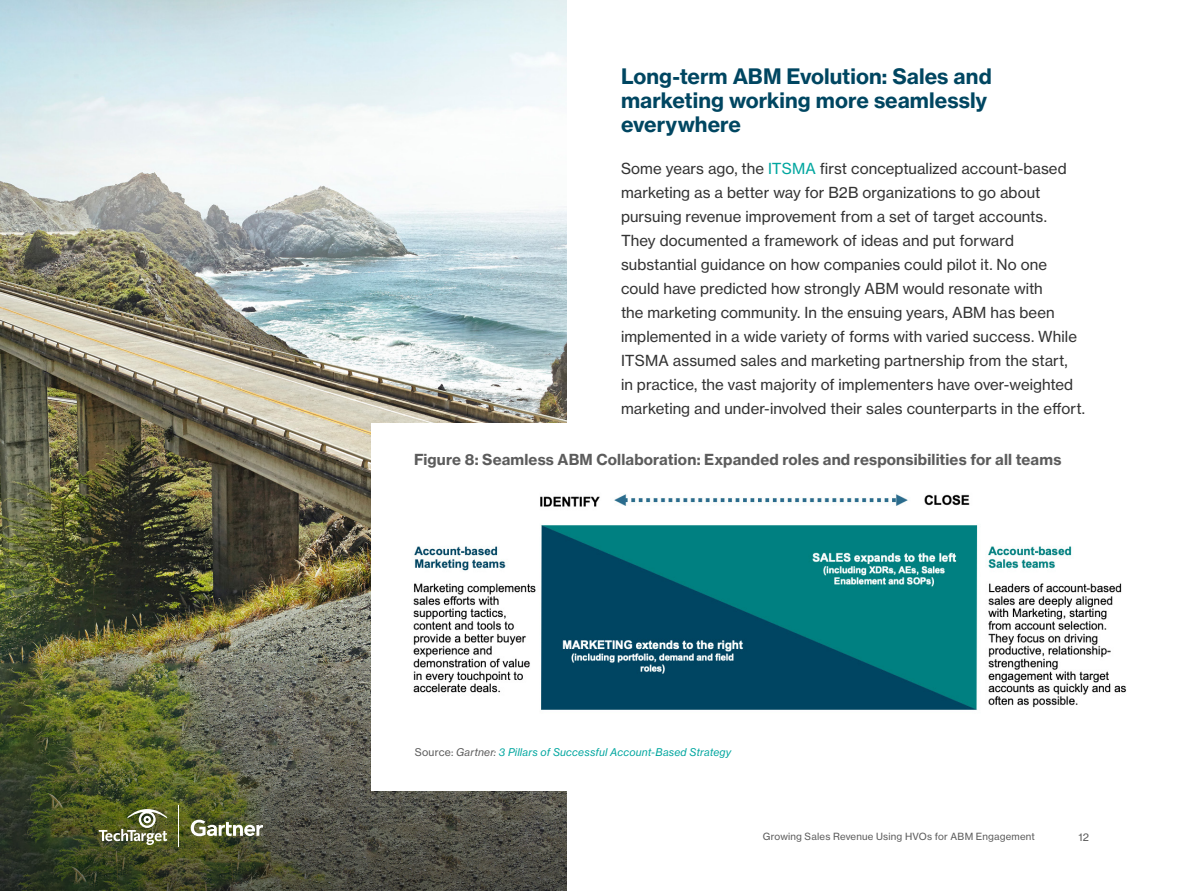
<style>
.page{position:relative;width:1188px;height:891px;background:#fff}
.page>*{position:absolute;margin:0;border:0;box-sizing:border-box;transform-origin:0 0}
.t1{font:21px/24px "N Haas Grotesk TX Std 75 Bd";color:#004661}
.t2{font:15px/24px "N Haas Grotesk TX Std 55 Rg";letter-spacing:.005em;color:#333}
.t3{font:15px "N Haas Grotesk TX Std 75 Bd";letter-spacing:.01em;color:#5c5c5c}
.t4{font:10.5px "N Haas Grotesk TX Std 56 It";letter-spacing:.015em;color:#00a69f}
.t5{font:10.5px "N Haas Grotesk TX Std 55 Rg";color:#5c5c5c}
.t6{font:9.75px "N Haas Grotesk TX Std 55 Rg";letter-spacing:.02em;color:#5c5c5c}
.s1{color:#00a69f}
.s2{font-family:"N Haas Grotesk TX Std 55 Rg";color:#5c5c5c}
.s3{color:#5c5c5c}
</style>
<div class="page">
<img style="left:0;top:0;width:567px;height:580px">
<img style="left:0;top:580px;width:567px;height:311px">
<div style="left:372px;top:424px;width:763px;height:367px;background:#fff"></div>
<img style="left:413px;top:494px;width:714px;height:216px">
<svg style="left:99px;top:809px;width:68px;height:36px"></svg>
<svg style="left:191px;top:820px;width:72px;height:16px"></svg>
<hr style="left:178px;top:806px;width:1px;height:41px;background:#fff">
<h1 class="t1" style="left:621px;top:64px;width:372px">Long-term ABM Evolution: Sales and marketing working more seamlessly everywhere</h1>
<p class="t2" style="left:621px;top:156px;width:466px">Some years ago, the <span class="s1">ITSMA</span> first conceptualized account-based marketing as a better way for B2B organizations to go about pursuing revenue improvement from a set of target accounts.<br>They documented a framework of ideas and put forward substantial guidance on how companies could pilot it. No one could have predicted how strongly ABM would resonate with<br>the marketing community. In the ensuing years, ABM has been implemented in a wide variety of forms with varied success. While ITSMA assumed sales and marketing partnership from the start,<br>in practice, the vast majority of implementers have over-weighted marketing and under-involved their sales counterparts in the effort.</p>
<p class="t3" style="left:414px;top:450px;width:649px">Figure 8: Seamless ABM Collaboration: Expanded roles and responsibilities for all teams</p>
<p class="t4" style="left:415px;top:745px;width:318px"><span class="s2">Source:</span> <span class="s3">Gartner:</span> 3 Pillars of Successful Account-Based Strategy</p>
<p class="t6" style="left:763px;top:831px;width:274px">Growing Sales Revenue Using HVOs for ABM Engagement</p>
<p class="t5" style="left:1078px;top:830px;width:12px">12</p>
</div>
